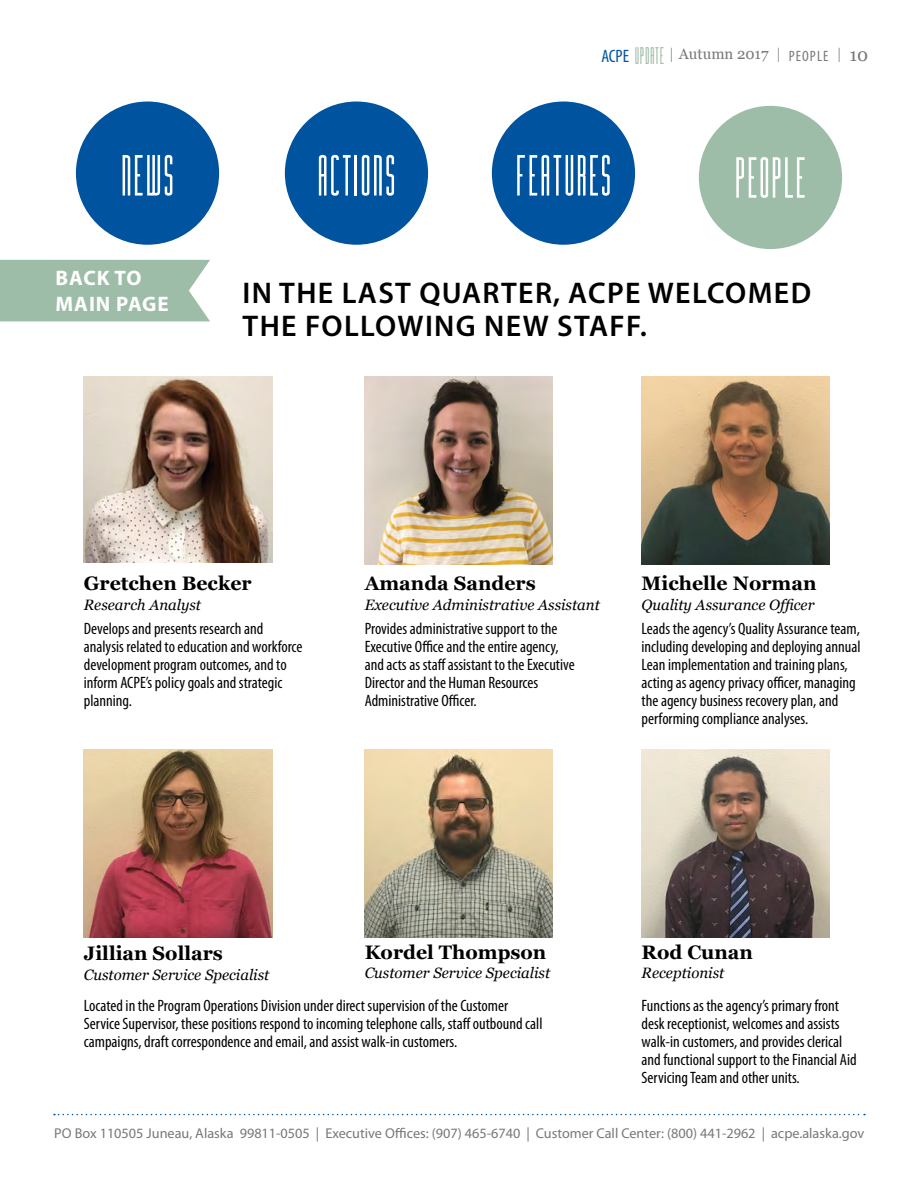
<style>
.page{position:relative;width:918px;height:1188px;background:#fff}
.page>*{position:absolute;margin:0;border:0;box-sizing:border-box;transform-origin:0 0}
.t1{font:54px "Facunda";letter-spacing:.025em;color:#fff}
.t2{font:600 30px/33px "Myriad Pro";letter-spacing:.045em;color:#000}
.t3{font:700 21px/25.2px "Myriad Pro";letter-spacing:.04em;color:#fff}
.t4{font:700 19.5px "Georgia";color:#000}
.t5{font:condensed 16.5px/18px "Myriad Pro";color:#000}
.t6{font:italic 15px "Georgia";color:#000}
.t7{font:15px "Georgia";color:#77787b}
.t8{font:14.25px "Myriad Pro";color:#77787b}
.s1{font-family:"Myriad Pro";font-stretch:condensed;font-size:18px;color:#00539f}
.s2{font-family:"Facunda";font-size:22.5px;color:#9ebda9}
.s3{color:#939598}
.s4{font-family:"Myriad Pro";font-stretch:condensed}
.s5{font-size:18px}
</style>
<div class="page">
<div style="left:492px;top:102px;width:143px;height:143px;background:#00539f;border-radius:50%"></div>
<div style="left:285px;top:102px;width:143px;height:143px;background:#00539f;border-radius:50%"></div>
<div style="left:76px;top:102px;width:143px;height:143px;background:#00539f;border-radius:50%"></div>
<svg style="left:54px;top:1114px;width:811px;height:1px"></svg>
<div style="left:0;top:260px;width:210px;height:61px;background:#9ebda9"></div>
<div style="left:699px;top:106px;width:143px;height:143px;background:#9ebda9;border-radius:50%"></div>
<img style="left:84px;top:376px;width:188px;height:186px">
<img style="left:642px;top:376px;width:188px;height:189px">
<img style="left:365px;top:376px;width:188px;height:189px">
<img style="left:84px;top:749px;width:188px;height:188px">
<img style="left:642px;top:749px;width:188px;height:188px">
<img style="left:365px;top:749px;width:188px;height:188px">
<p class="t7" style="left:601px;top:46px;width:268px"><span class="s1">ACPE</span> <span class="s2">UPDATE</span> <span class="s3">|</span> Autumn 2017 <span class="s3">|</span> <span class="s4">PEOPLE</span> <span class="s3">|</span> <span class="s5">10</span></p>
<h1 class="t1" style="left:121px;top:145px;width:55px">NEWS</h1>
<h1 class="t1" style="left:317px;top:145px;width:80px">ACTIONS</h1>
<h1 class="t1" style="left:516px;top:145px;width:97px">FEATURES</h1>
<h1 class="t1" style="left:735px;top:147px;width:73px">PEOPLE</h1>
<p class="t3" style="left:56px;top:265px;width:115px">BACK TO<br>MAIN PAGE</p>
<h2 class="t2" style="left:243px;top:275px;width:570px">IN THE LAST QUARTER, ACPE WELCOMED<br>THE FOLLOWING NEW STAFF.</h2>
<p class="t4" style="left:84px;top:573px;width:169px">Gretchen Becker</p>
<p class="t6" style="left:84px;top:596px;width:119px">Research Analyst</p>
<p class="t4" style="left:365px;top:573px;width:173px">Amanda Sanders</p>
<p class="t6" style="left:365px;top:596px;width:237px">Executive Administrative Assistant</p>
<p class="t5" style="left:365px;top:620px;width:212px">Provides administrative support to the Executive Office and the entire agency, and acts as staff assistant to the Executive Director and the Human Resources Administrative Officer.</p>
<p class="t4" style="left:642px;top:573px;width:176px">Michelle Norman</p>
<p class="t6" style="left:642px;top:596px;width:175px">Quality Assurance Officer</p>
<p class="t5" style="left:84px;top:620px;width:220px">Develops and presents research and analysis related to education and workforce development program outcomes, and to inform ACPE’s policy goals and strategic planning.</p>
<p class="t5" style="left:642px;top:620px;width:220px">Leads the agency’s Quality Assurance team, including developing and deploying annual Lean implementation and training plans, acting as agency privacy officer, managing the agency business recovery plan, and performing compliance analyses.</p>
<p class="t4" style="left:84px;top:942px;width:141px">Jillian Sollars</p>
<p class="t6" style="left:84px;top:966px;width:187px">Customer Service Specialist</p>
<p class="t4" style="left:365px;top:941px;width:183px">Kordel Thompson</p>
<p class="t6" style="left:365px;top:965px;width:187px">Customer Service Specialist</p>
<p class="t4" style="left:642px;top:941px;width:113px">Rod Cunan</p>
<p class="t6" style="left:642px;top:965px;width:84px">Receptionist</p>
<p class="t5" style="left:84px;top:996px;width:460px">Located in the Program Operations Division under direct supervision of the Customer<br>Service Supervisor, these positions respond to incoming telephone calls, staff outbound call campaigns, draft correspondence and email, and assist walk-in customers.</p>
<p class="t5" style="left:642px;top:996px;width:217px">Functions as the agency’s primary front desk receptionist, welcomes and assists walk-in customers, and provides clerical and functional support to the Financial Aid Servicing Team and other units.</p>
<p class="t8" style="left:54px;top:1125px;width:812px">PO Box 110505 Juneau, Alaska 99811-0505 | Executive Offices: (907) 465-6740 | Customer Call Center: (800) 441-2962 | acpe.alaska.gov</p>
</div>
